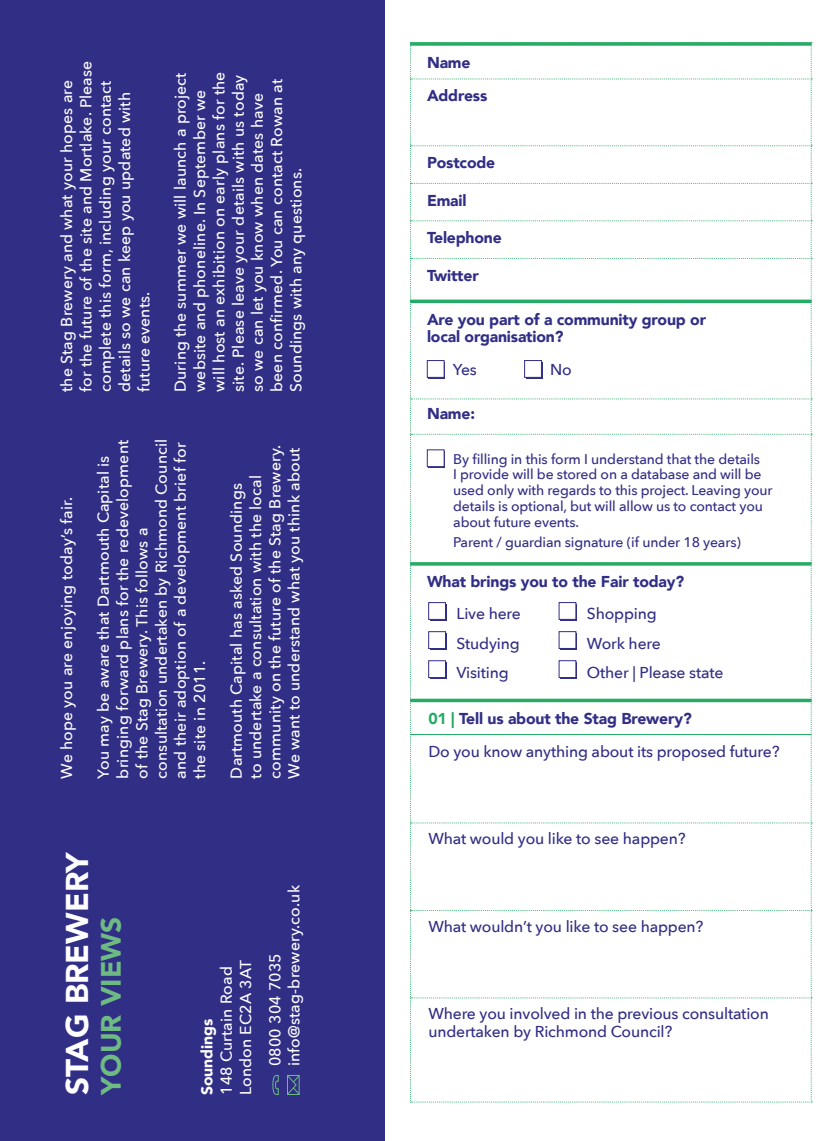
<style>
.page{position:relative;width:836px;height:1141px;background:#312e86}
.page>*{position:absolute;margin:0;border:0;box-sizing:border-box;transform-origin:0 0}
.t1{font:900 31.5px "Avenir";color:#fff}
.t2{font:900 28px "Avenir";color:#6dbb83}
.t3{font:500 15.75px/19.2px "Avenir Next";letter-spacing:.01em;color:#fff}
.Question_light{font:500 15.75px/17.5px "Avenir Next";letter-spacing:-.01em;color:#312e86}
.Question{font:900 15.75px "Avenir";letter-spacing:-.01em;color:#312e86}
.Question_light-2{font:500 14px/15.8px "Avenir Next";letter-spacing:-.01em;color:#312e86}
.s1{font-family:"Avenir";font-weight:900}
.s2{color:#24ab65}
</style>
<div class="page">
<div style="left:386px;top:0;width:450px;height:1141px;background:#fff"></div>
<svg style="left:410px;top:42px;width:402px;height:1061px"></svg>
<hr style="left:410px;top:734px;width:401px;height:1px;background:#24ab65">
<hr style="left:410px;top:699px;width:402px;height:3px;background:#24ab65">
<svg style="left:410px;top:562px;width:402px;height:4px;background:#3eb577"></svg>
<div style="left:430px;top:604px;width:16px;height:17px;background:#312e86"></div>
<div style="left:428px;top:602px;width:18px;height:18px;background:#fff;border:1px solid #312e86"></div>
<div style="left:430px;top:633px;width:16px;height:17px;background:#312e86"></div>
<div style="left:428px;top:631px;width:18px;height:18px;background:#fff;border:1px solid #312e86"></div>
<div style="left:430px;top:662px;width:16px;height:17px;background:#312e86"></div>
<div style="left:428px;top:660px;width:18px;height:18px;background:#fff;border:1px solid #312e86"></div>
<div style="left:560px;top:604px;width:17px;height:17px;background:#312e86"></div>
<div style="left:559px;top:602px;width:17px;height:18px;background:#fff;border:1px solid #312e86"></div>
<div style="left:560px;top:633px;width:17px;height:17px;background:#312e86"></div>
<div style="left:559px;top:631px;width:17px;height:18px;background:#fff;border:1px solid #312e86"></div>
<div style="left:560px;top:662px;width:17px;height:17px;background:#312e86"></div>
<div style="left:559px;top:660px;width:17px;height:18px;background:#fff;border:1px solid #312e86"></div>
<svg style="left:272px;top:1075px;width:7px;height:20px"></svg>
<svg style="left:287px;top:1075px;width:13px;height:20px"></svg>
<p class="t3" style="left:57px;top:392px;width:333px;rotate:-90deg">the Stag Brewery and what your hopes are for the future of the site and Mortlake. Please complete this form, including your contact details so we can keep you updated with future events.</p>
<p class="t3" style="left:170px;top:392px;width:322px;rotate:-90deg">During the summer we will launch a project website and phoneline. In September we will host an exhibition on early plans for the site. Please leave your details with us today so we can let you know when dates have been confirmed. You can contact Rowan at Soundings with any questions.</p>
<p class="t3" style="left:57px;top:779px;width:283px;rotate:-90deg">We hope you are enjoying today’s fair.</p>
<p class="t3" style="left:93px;top:779px;width:341px;rotate:-90deg">You may be aware that Dartmouth Capital is bringing forward plans for the redevelopment of the Stag Brewery. This follows a consultation undertaken by Richmond Council and their adoption of a development brief for the site in 2011.</p>
<p class="t3" style="left:226px;top:779px;width:335px;rotate:-90deg">Dartmouth Capital has asked Soundings<br>to undertake a consultation with the local community on the future of the Stag Brewery.<br>We want to understand what you think about</p>
<p class="t1" style="left:50px;top:1095px;width:245px;rotate:-90deg">STAG BREWERY</p>
<p class="t2" style="left:87px;top:1095px;width:180px;rotate:-90deg">YOUR VIEWS</p>
<p class="t3" style="left:284px;top:1066px;width:183px;rotate:-90deg">info@stag-brewery.co.uk</p>
<p class="t3" style="left:197px;top:1095px;width:136px;rotate:-90deg"><span class="s1">Soundings<br></span>148 Curtain Road<br>London EC2A 3AT</p>
<p class="t3" style="left:265px;top:1066px;width:114px;rotate:-90deg">0800 304 7035</p>
<p class="Question" style="left:427px;top:49px;width:45px">Name</p>
<p class="Question" style="left:427px;top:82px;width:62px">Address</p>
<p class="Question" style="left:427px;top:149px;width:70px">Postcode</p>
<p class="Question" style="left:427px;top:187px;width:41px">Email</p>
<p class="Question" style="left:427px;top:224px;width:76px">Telephone</p>
<p class="Question" style="left:427px;top:262px;width:53px">Twitter</p>
<p class="Question" style="left:427px;top:306px;width:281px">Are you part of a community group or</p>
<p class="Question" style="left:427px;top:323px;width:138px">local organisation?</p>
<p class="Question_light" style="left:453px;top:360px;width:26px">Yes</p>
<p class="Question_light" style="left:550px;top:360px;width:23px">No</p>
<p class="Question" style="left:427px;top:400px;width:50px">Name:</p>
<p class="Question_light-2" style="left:453px;top:450px;width:321px">By filling in this form I understand that the details<br>I provide will be stored on a database and will be used only with regards to this project. Leaving your details is optional, but will allow us to contact you about future events.</p>
<p class="Question_light-2" style="left:453px;top:534px;width:289px">Parent / guardian signature (if under 18 years)</p>
<p class="Question" style="left:427px;top:568px;width:259px">What brings you to the Fair today?</p>
<p class="Question_light" style="left:456px;top:605px;width:66px">Live here</p>
<p class="Question_light" style="left:456px;top:634px;width:65px">Studying</p>
<p class="Question_light" style="left:587px;top:634px;width:75px">Work here</p>
<p class="Question_light" style="left:456px;top:663px;width:54px">Visiting</p>
<p class="Question_light" style="left:587px;top:663px;width:138px">Other | Please state</p>
<p class="Question_light" style="left:587px;top:605px;width:71px">Shopping</p>
<p class="Question" style="left:428px;top:705px;width:265px"><span class="s2">01 |</span> Tell us about the Stag Brewery?</p>
<p class="Question_light" style="left:428px;top:742px;width:353px">Do you know anything about its proposed future?</p>
<p class="Question_light" style="left:428px;top:829px;width:259px">What would you like to see happen?</p>
<p class="Question_light" style="left:428px;top:917px;width:277px">What wouldn’t you like to see happen?</p>
<p class="Question_light" style="left:428px;top:1004px;width:342px">Where you involved in the previous consultation undertaken by Richmond Council?</p>
</div>
